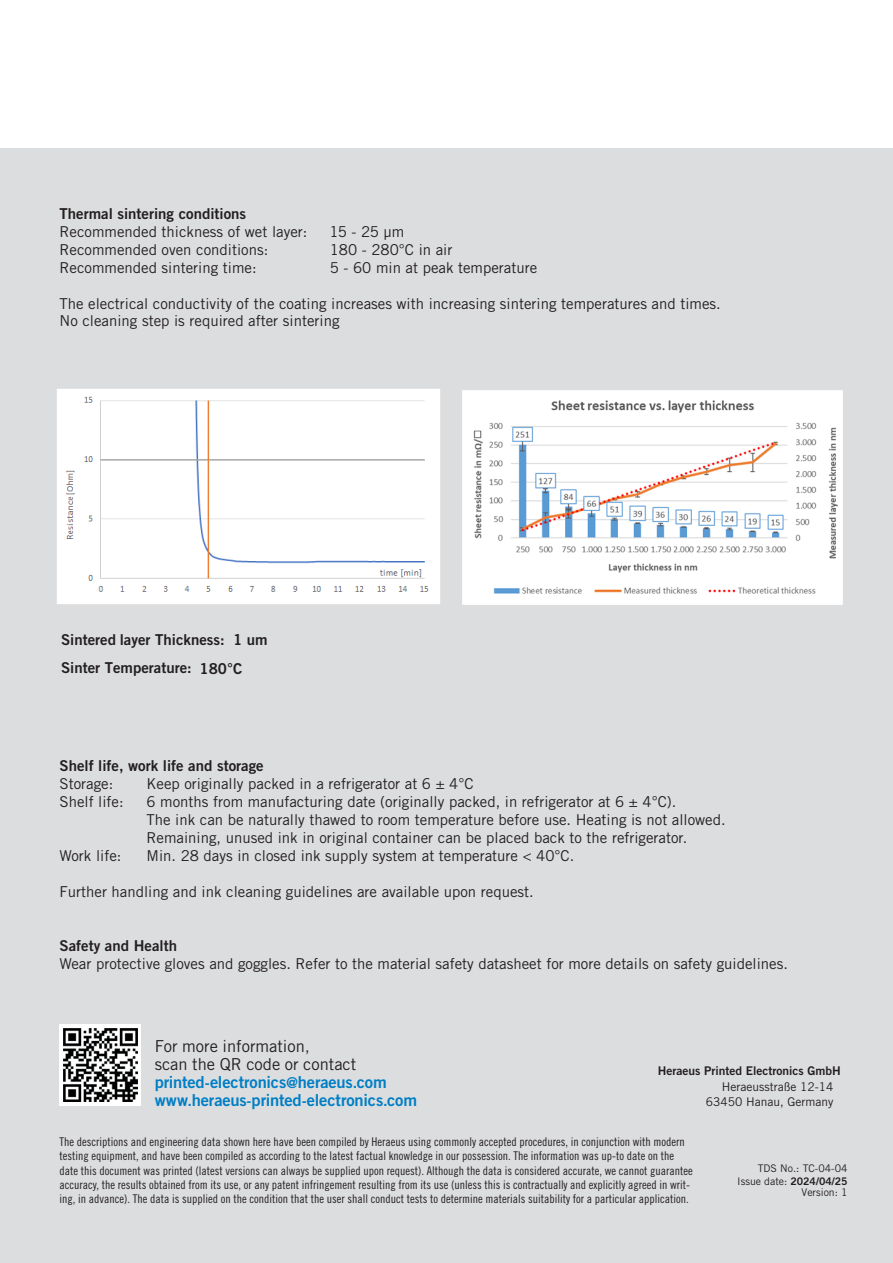
<style>
.page{position:relative;width:893px;height:1263px;background:#fff}
.page>*{position:absolute;margin:0;border:0;box-sizing:border-box;transform-origin:0 0}
.t1{font:16.5px/18px "Trade Gothic LT Pro Bd 2";letter-spacing:-.005em;color:#007ec5}
.t2{font:16.5px/18px "Trade Gothic LT Pro";color:#231f20}
.t3{font:15px/18px "Trade Gothic LT Std";color:#231f20}
.t4{font:15px/28.8px "Trade Gothic LT Std Bd 2";color:#231f20}
.t5{font:12px/14.4px "Trade Gothic LT Std Cn 18";color:#231f20}
.t6{font:12px/14.5px "Trade Gothic LT Std";color:#231f20;text-align:right}
.t7{font:12px "Trade Gothic LT Pro Bd 2";color:#231f20}
.t8{font:10.5px/12px "Trade Gothic LT Pro";color:#231f20;text-align:right}
.s1{font-size:15px}
.s2{font-family:"Trade Gothic LT Pro Bd 2"}
</style>
<div class="page">
<div style="left:0;top:148px;width:893px;height:1115px;background:#dcdddf"></div>
<div style="left:60px;top:1024px;width:81px;height:82px;background:#fff"></div>
<img style="left:63px;top:1028px;width:74px;height:74px">
<img style="left:462px;top:390px;width:381px;height:215px">
<div style="left:57px;top:389px;width:383px;height:215px;background:#fff"></div>
<p class="t4" style="left:60px;top:199px;width:188px">Thermal sintering conditions</p>
<p class="t3" style="left:60px;top:223px;width:249px">Recommended thickness of wet layer:</p>
<p class="t3" style="left:330px;top:223px;width:76px">15 - 25 µm</p>
<p class="t3" style="left:60px;top:241px;width:210px">Recommended oven conditions:<br>Recommended sintering time:</p>
<p class="t3" style="left:330px;top:241px;width:209px">180 - 280°C in air<br>5 - 60 min at peak temperature</p>
<p class="t3" style="left:60px;top:295px;width:663px;line-height:17.2px">The electrical conductivity of the coating increases with increasing sintering temperatures and times.<br>No cleaning step is required after sintering</p>
<p class="t4" style="left:61px;top:624px;width:165px">Sintered layer Thickness:<br>Sinter Temperature:</p>
<p class="t4" style="left:200px;top:624px;width:70px;line-height:29.4px;text-indent:34px">1 um<br>180°C</p>
<p class="t4" style="left:60px;top:751px;width:206px">Shelf life, work life and storage</p>
<p class="t3" style="left:60px;top:774px;width:55px">Storage:</p>
<p class="t3" style="left:147px;top:774px;width:329px">Keep originally packed in a refrigerator at 6 ± 4°C</p>
<p class="t3" style="left:60px;top:792px;width:66px">Shelf life:</p>
<p class="t3" style="left:147px;top:792px;width:581px">6 months from manufacturing date (originally packed, in refrigerator at 6 ± 4°C).<br>The ink can be naturally thawed to room temperature before use. Heating is not allowed.<br>Remaining, unused ink in original container can be placed back to the refrigerator.</p>
<p class="t3" style="left:60px;top:846px;width:63px">Work life:</p>
<p class="t3" style="left:147px;top:846px;width:429px">Min. 28 days in closed ink supply system at temperature &lt; 40°C.</p>
<p class="t3" style="left:60px;top:882px;width:476px">Further handling and ink cleaning guidelines are available upon request.</p>
<p class="t4" style="left:60px;top:931px;width:119px">Safety and Health</p>
<p class="t3" style="left:60px;top:954px;width:730px">Wear protective gloves and goggles. Refer to the material safety datasheet for more details on safety guidelines.</p>
<p class="t2" style="left:155px;top:1036px;width:203px">For more information<span class="s1">,<br></span>scan the QR code or contact</p>
<p class="t1" style="left:155px;top:1072px;width:264px">printed<span class="s1">-</span>electronics<span class="s1">@</span>heraeus<span class="s1">.</span>com www<span class="s1">.</span>heraeus<span class="s1">-</span>printed<span class="s1">-</span>electronics<span class="s1">.</span>com</p>
<p class="t7" style="left:658px;top:1064px;width:184px">Heraeus Printed Electronics GmbH</p>
<p class="t6" style="left:706px;top:1079px;width:129px">Heraeusstraße 12-14<br>63450 Hanau, Germany</p>
<p class="t5" style="left:60px;top:1134px;width:635px">The descriptions and engineering data shown here have been compiled by Heraeus using commonly accepted procedures, in conjunction with modern testing equipment, and have been compiled as according to the latest factual knowledge in our possession. The information was up-to date on the date this document was printed (latest versions can always be supplied upon request). Although the data is considered accurate, we cannot guarantee accuracy, the results obtained from its use, or any patent infringement resulting from its use (unless this is contractually and explicitly agreed in writ&shy;ing, in advance). The data is supplied on the condition that the user shall conduct tests to determine materials suitability for a particular application.</p>
<p class="t8" style="left:737px;top:1162px;width:112px">TDS No.: TC-04-04<br>Issue date: <span class="s2">2024/04/25<br></span>Version: 1</p>
</div>
